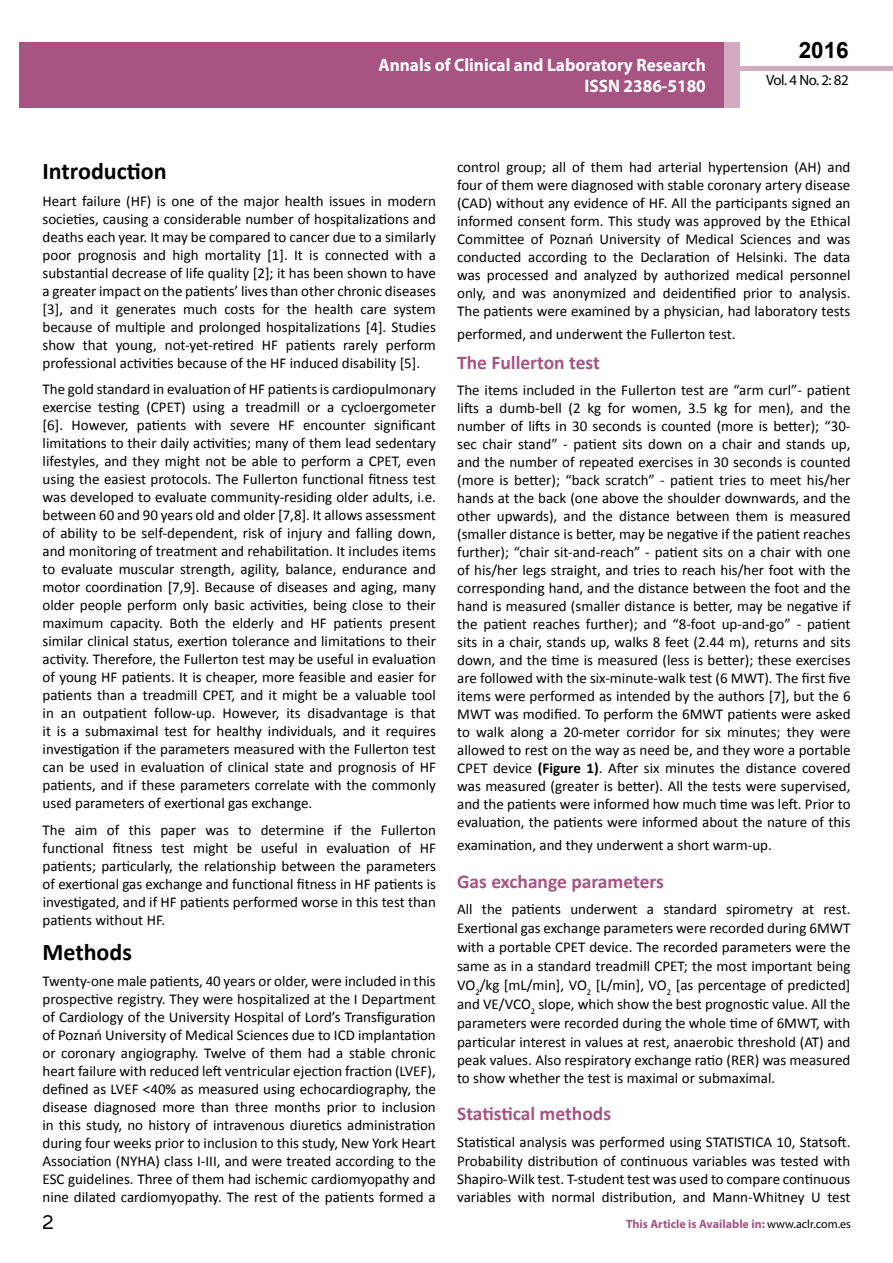
<style>
.page{position:relative;width:893px;height:1263px;background:#fff}
.page>*{position:absolute;margin:0;border:0;box-sizing:border-box;transform-origin:0 0}
.t1{font:25.5px "Tunga";color:#000}
.t2{font:700 24px "Calibri";color:#000}
.t3{font:700 22.5px "Arial";color:#000}
.t4{font:700 19.5px "Calibri";color:#a75483}
.t5{font:700 18px/21.6px "Myriad Pro";color:#fff;text-align:right;scale:.96 1}
.t6{font:15px/18px "Calibri";color:#000;text-align:justify}
.t7{font:14.85px "Myriad Pro";letter-spacing:-.03em;color:#000}
.t8{font:700 12px "Myriad Pro";color:#a75483}
.s1{font-weight:700}
.s2{font-weight:400;color:#000}
</style>
<div class="page">
<div style="left:722px;top:66px;width:171px;height:5px;background:#d2aac1"></div>
<div style="left:19px;top:42px;width:706px;height:66px;background:#a75483"></div>
<div style="left:725px;top:43px;width:15px;height:65px;background:#d2aac1"></div>
<p class="t5" style="left:378px;top:53px;width:343px">Annals of Clinical and Laboratory Research<br>ISSN 2386-5180</p>
<h3 class="t3" style="left:799px;top:35px;width:52px">2016</h3>
<p class="t7" style="left:766px;top:71px;width:84px">Vol. 4 No. 2: 82</p>
<h2 class="t2" style="left:43px;top:156px;width:126px">Introduction</h2>
<p class="t6" style="left:43px;top:192px;width:395px">Heart failure (HF) is one of the major health issues in modern societies, causing a considerable number of hospitalizations and deaths each year. It may be compared to cancer due to a similarly poor prognosis and high mortality [1]. It is connected with a substantial decrease of life quality [2]; it has been shown to have a greater impact on the patients’ lives than other chronic diseases [3], and it generates much costs for the health care system because of multiple and prolonged hospitalizations [4]. Studies show that young, not-yet-retired HF patients rarely perform professional activities because of the HF induced disability [5].</p>
<p class="t6" style="left:43px;top:380px;width:395px">The gold standard in evaluation of HF patients is cardiopulmonary exercise testing (CPET) using a treadmill or a cycloergometer [6]. However, patients with severe HF encounter significant limitations to their daily activities; many of them lead sedentary lifestyles, and they might not be able to perform a CPET, even using the easiest protocols. The Fullerton functional fitness test was developed to evaluate community-residing older adults, i.e. between 60 and 90 years old and older [7,8]. It allows assessment of ability to be self-dependent, risk of injury and falling down, and monitoring of treatment and rehabilitation. It includes items to evaluate muscular strength, agility, balance, endurance and motor coordination [7,9]. Because of diseases and aging, many older people perform only basic activities, being close to their maximum capacity. Both the elderly and HF patients present similar clinical status, exertion tolerance and limitations to their activity. Therefore, the Fullerton test may be useful in evaluation of young HF patients. It is cheaper, more feasible and easier for patients than a treadmill CPET, and it might be a valuable tool in an outpatient follow-up. However, its disadvantage is that it is a submaximal test for healthy individuals, and it requires investigation if the parameters measured with the Fullerton test can be used in evaluation of clinical state and prognosis of HF patients, and if these parameters correlate with the commonly used parameters of exertional gas exchange.</p>
<p class="t6" style="left:43px;top:821px;width:395px">The aim of this paper was to determine if the Fullerton functional fitness test might be useful in evaluation of HF patients; particularly, the relationship between the parameters of exertional gas exchange and functional fitness in HF patients is investigated, and if HF patients performed worse in this test than patients without HF.</p>
<h2 class="t2" style="left:43px;top:936px;width:91px">Methods</h2>
<p class="t6" style="left:42px;top:972px;width:395px">Twenty-one male patients, 40 years or older, were included in this prospective registry. They were hospitalized at the I Department of Cardiology of the University Hospital of Lord’s Transfiguration of Poznań University of Medical Sciences due to ICD implantation or coronary angiography. Twelve of them had a stable chronic heart failure with reduced left ventricular ejection fraction (LVEF), defined as LVEF &lt;40% as measured using echocardiography, the disease diagnosed more than three months prior to inclusion in this study, no history of intravenous diuretics administration during four weeks prior to inclusion to this study, New York Heart Association (NYHA) class I-III, and were treated according to the ESC guidelines. Three of them had ischemic cardiomyopathy and nine dilated cardiomyopathy. The rest of the patients formed a</p>
<p class="t6" style="left:457px;top:158px;width:395px">control group; all of them had arterial hypertension (AH) and four of them were diagnosed with stable coronary artery disease (CAD) without any evidence of HF. All the participants signed an informed consent form. This study was approved by the Ethical Committee of Poznań University of Medical Sciences and was conducted according to the Declaration of Helsinki. The data was processed and analyzed by authorized medical personnel only, and was anonymized and deidentified prior to analysis.<br>The patients were examined by a physician, had laboratory tests</p>
<p class="t6" style="left:457px;top:325px;width:280px">performed, and underwent the Fullerton test.</p>
<h3 class="t4" style="left:457px;top:350px;width:144px">The Fullerton test</h3>
<p class="t6" style="left:457px;top:381px;width:395px">The items included in the Fullerton test are “arm curl”- patient lifts a dumb-bell (2 kg for women, 3.5 kg for men), and the number of lifts in 30 seconds is counted (more is better); “30- sec chair stand” - patient sits down on a chair and stands up, and the number of repeated exercises in 30 seconds is counted (more is better); “back scratch” - patient tries to meet his/her hands at the back (one above the shoulder downwards, and the other upwards), and the distance between them is measured (smaller distance is better, may be negative if the patient reaches further); “chair sit-and-reach” - patient sits on a chair with one of his/her legs straight, and tries to reach his/her foot with the corresponding hand, and the distance between the foot and the hand is measured (smaller distance is better, may be negative if the patient reaches further); and “8-foot up-and-go” - patient sits in a chair, stands up, walks 8 feet (2.44 m), returns and sits down, and the time is measured (less is better); these exercises are followed with the six-minute-walk test (6 MWT). The first five items were performed as intended by the authors [7], but the 6<br>MWT was modified. To perform the 6MWT patients were asked to walk along a 20-meter corridor for six minutes; they were allowed to rest on the way as need be, and they wore a portable CPET device <span class="s1">(Figure 1)</span>. After six minutes the distance covered was measured (greater is better). All the tests were supervised, and the patients were informed how much time was left. Prior to evaluation, the patients were informed about the nature of this</p>
<p class="t6" style="left:457px;top:836px;width:316px">examination, and they underwent a short warm-up.</p>
<h3 class="t4" style="left:457px;top:869px;width:208px">Gas exchange parameters</h3>
<p class="t6" style="left:457px;top:900px;width:395px;line-height:18.8px">All the patients underwent a standard spirometry at rest.<br>Exertional gas exchange parameters were recorded during 6MWT with a portable CPET device. The recorded parameters were the same as in a standard treadmill CPET; the most important being VO<sub>2</sub>/kg [mL/min], VO<sub>2</sub> [L/min], VO<sub>2</sub> [as percentage of predicted] and VE/VCO<sub>2</sub> slope, which show the best prognostic value. All the parameters were recorded during the whole time of 6MWT, with particular interest in values at rest, anaerobic threshold (AT) and peak values. Also respiratory exchange ratio (RER) was measured to show whether the test is maximal or submaximal.</p>
<h3 class="t4" style="left:457px;top:1101px;width:156px">Statistical methods</h3>
<p class="t6" style="left:457px;top:1133px;width:395px">Statistical analysis was performed using STATISTICA 10, Statsoft.<br>Probability distribution of continuous variables was tested with Shapiro-Wilk test. T-student test was used to compare continuous variables with normal distribution, and Mann-Whitney U test</p>
<h1 class="t1" style="left:42px;top:1205px;width:13px">2</h1>
<p class="t8" style="left:626px;top:1216px;width:226px">This Article is Available in: <span class="s2">www.aclr.com.es</span></p>
</div>
